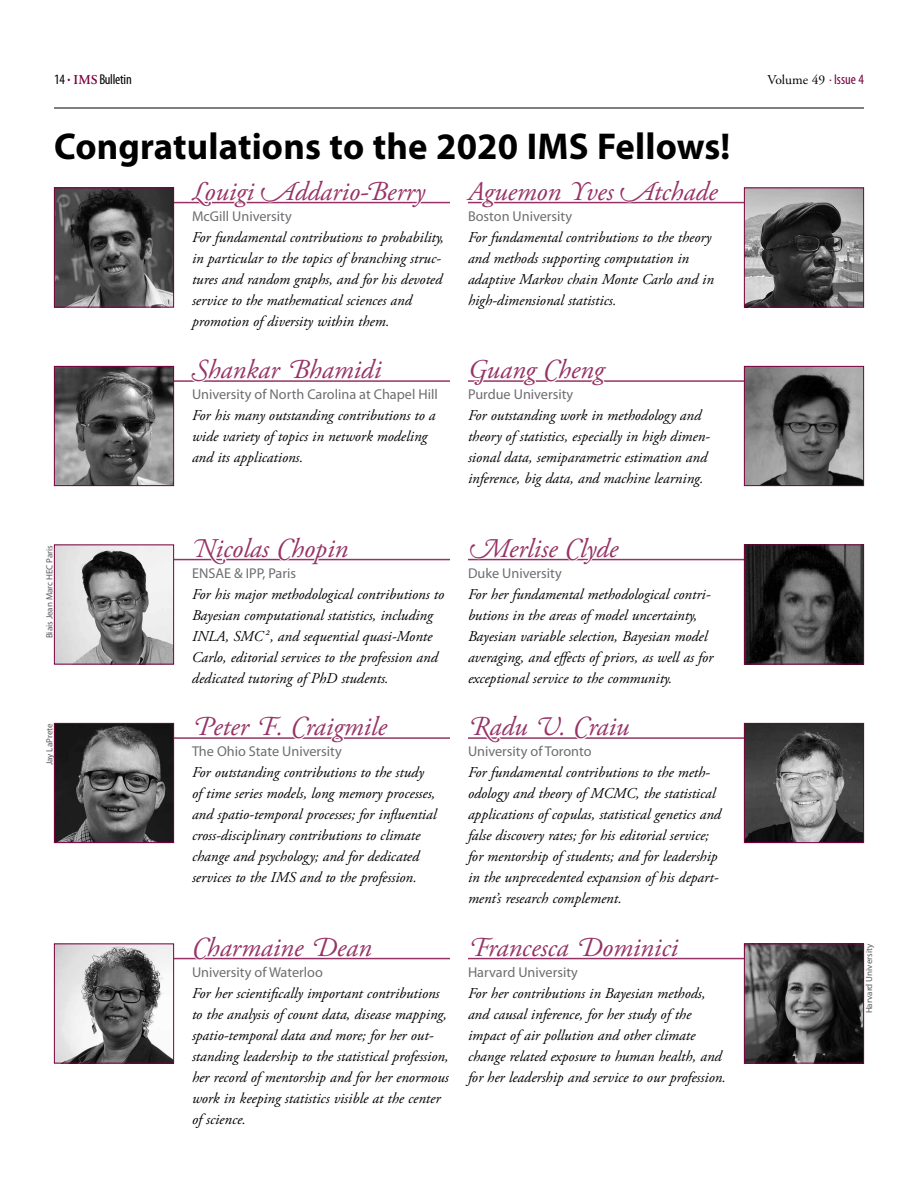
<style>
.page{position:relative;width:918px;height:1188px;background:#fff}
.page>*{position:absolute;margin:0;border:0;box-sizing:border-box;transform-origin:0 0}
.t1{font:700 37.5px "Myriad Pro";letter-spacing:.005em;color:#000}
.t2{font:italic 27px "Adobe Garamond Pro";color:#963366}
.t3{font:italic 15px/21px "Adobe Garamond Pro";color:#000}
.t4{font:14.25px "Myriad Pro";color:#6d6e71}
.t5{font:condensed 14.25px "Myriad Pro";letter-spacing:-.01em;color:#000}
.t6{font:13.5px "Adobe Garamond Pro";color:#000}
.t7{font:9px "Myriad Pro";color:#58595b}
.s1{font-family:"Adobe Garamond Pro";font-weight:600;font-stretch:normal;font-size:13.5px;color:#7c0040}
.s2{font-family:"Myriad Pro";font-stretch:condensed;font-size:14.25px;color:#7c0040}
</style>
<div class="page">
<hr style="left:54px;top:108px;width:810px;height:1px;background:#000">
<img style="left:746px;top:368px;width:116px;height:116px">
<div style="left:744px;top:366px;width:120px;height:120px;border:1px solid #7c0040"></div>
<hr style="left:468px;top:380px;width:258px;height:2px;background:#963366">
<svg style="left:469px;top:380px;width:139px;height:2px"></svg>
<svg style="left:726px;top:380px;width:18px;height:2px"></svg>
<img style="left:746px;top:546px;width:116px;height:116px">
<div style="left:744px;top:544px;width:120px;height:120px;border:1px solid #7c0040"></div>
<hr style="left:468px;top:559px;width:258px;height:1px;background:#963366">
<svg style="left:468px;top:558px;width:153px;height:3px"></svg>
<svg style="left:726px;top:559px;width:18px;height:1px"></svg>
<img style="left:746px;top:725px;width:116px;height:116px">
<div style="left:744px;top:723px;width:120px;height:120px;border:1px solid #7c0040"></div>
<hr style="left:468px;top:737px;width:258px;height:2px;background:#963366">
<svg style="left:469px;top:737px;width:61px;height:2px"></svg>
<svg style="left:536px;top:737px;width:28px;height:1px"></svg>
<svg style="left:573px;top:737px;width:58px;height:2px"></svg>
<svg style="left:726px;top:737px;width:18px;height:2px"></svg>
<img style="left:746px;top:946px;width:116px;height:116px">
<div style="left:744px;top:944px;width:120px;height:120px;border:1px solid #7c0040"></div>
<hr style="left:468px;top:958px;width:258px;height:1px;background:#963366">
<svg style="left:469px;top:957px;width:102px;height:3px"></svg>
<svg style="left:577px;top:957px;width:104px;height:3px"></svg>
<svg style="left:726px;top:958px;width:18px;height:1px"></svg>
<img style="left:56px;top:190px;width:116px;height:116px">
<div style="left:54px;top:188px;width:120px;height:120px;border:1px solid #7c0040"></div>
<hr style="left:192px;top:202px;width:258px;height:1px;background:#963366">
<svg style="left:174px;top:187px;width:254px;height:91px"></svg>
<img style="left:56px;top:368px;width:116px;height:116px">
<div style="left:54px;top:366px;width:120px;height:120px;border:1px solid #7c0040"></div>
<hr style="left:192px;top:380px;width:258px;height:2px;background:#963366">
<svg style="left:174px;top:366px;width:210px;height:18px"></svg>
<img style="left:56px;top:546px;width:116px;height:116px">
<div style="left:54px;top:544px;width:120px;height:120px;border:1px solid #7c0040"></div>
<hr style="left:192px;top:559px;width:258px;height:1px;background:#963366">
<svg style="left:174px;top:544px;width:176px;height:121px"></svg>
<img style="left:56px;top:725px;width:116px;height:116px">
<div style="left:54px;top:723px;width:120px;height:120px;border:1px solid #7c0040"></div>
<hr style="left:192px;top:737px;width:258px;height:2px;background:#963366">
<svg style="left:291px;top:737px;width:99px;height:2px"></svg>
<svg style="left:174px;top:723px;width:78px;height:16px"></svg>
<img style="left:56px;top:946px;width:116px;height:116px">
<div style="left:54px;top:944px;width:120px;height:120px;border:1px solid #7c0040"></div>
<hr style="left:192px;top:958px;width:258px;height:1px;background:#963366">
<svg style="left:312px;top:957px;width:61px;height:1px"></svg>
<svg style="left:174px;top:943px;width:132px;height:81px"></svg>
<img style="left:746px;top:190px;width:116px;height:116px">
<div style="left:744px;top:188px;width:120px;height:120px;border:1px solid #7c0040"></div>
<hr style="left:468px;top:202px;width:258px;height:1px;background:#963366">
<svg style="left:468px;top:201px;width:95px;height:3px"></svg>
<svg style="left:570px;top:187px;width:174px;height:121px"></svg>
<p class="t5" style="left:54px;top:71px;width:79px">14 <sup>.</sup> <span class="s1">IMS</span> Bulletin</p>
<p class="t6" style="left:768px;top:72px;width:98px">Volume 49 <sup>.</sup> <span class="s2">Issue 4</span></p>
<h1 class="t1" style="left:54px;top:122px;width:678px">Congratulations to the 2020 IMS Fellows!</h1>
<p class="t7" style="left:44px;top:638px;width:95px;rotate:-90deg">Biais Jean Marc HEC Paris</p>
<p class="t7" style="left:44px;top:765px;width:43px;rotate:-90deg">Jay LaPrete</p>
<h2 class="t2" style="left:192px;top:175px;width:235px">Louigi Addario-Berry</h2>
<p class="t4" style="left:192px;top:207px;width:101px">McGill University</p>
<p class="t3" style="left:192px;top:227px;width:254px">For fundamental contributions to probability, in particular to the topics of branching struc&shy;tures and random graphs, and for his devoted service to the mathematical sciences and promotion of diversity within them.</p>
<h2 class="t2" style="left:192px;top:353px;width:191px">Shankar Bhamidi</h2>
<p class="t4" style="left:192px;top:386px;width:247px">University of North Carolina at Chapel Hill</p>
<p class="t3" style="left:192px;top:405px;width:245px">For his many outstanding contributions to a wide variety of topics in network modeling and its applications.</p>
<h2 class="t2" style="left:468px;top:175px;width:251px">Aguemon Yves Atchade</h2>
<p class="t4" style="left:468px;top:207px;width:106px">Boston University</p>
<p class="t3" style="left:468px;top:227px;width:247px">For fundamental contributions to the theory and methods supporting computation in adaptive Markov chain Monte Carlo and in high-dimensional statistics.</p>
<h2 class="t2" style="left:468px;top:353px;width:138px">Guang Cheng</h2>
<p class="t4" style="left:468px;top:386px;width:107px">Purdue University</p>
<p class="t3" style="left:468px;top:405px;width:244px">For outstanding work in methodology and theory of statistics, especially in high dimen&shy;sional data, semiparametric estimation and inference, big data, and machine learning.</p>
<h2 class="t2" style="left:192px;top:532px;width:158px">Nicolas Chopin</h2>
<p class="t4" style="left:192px;top:564px;width:106px">ENSAE &amp; IPP, Paris</p>
<p class="t3" style="left:192px;top:584px;width:254px">For his major methodological contributions to Bayesian computational statistics, including INLA, SMC <sup>2</sup>, and sequential quasi-Monte Carlo, editorial services to the profession and dedicated tutoring of PhD students.</p>
<h2 class="t2" style="left:192px;top:710px;width:196px">Peter F. Craigmile</h2>
<p class="t4" style="left:192px;top:743px;width:151px">The Ohio State University</p>
<p class="t3" style="left:192px;top:762px;width:246px">For outstanding contributions to the study of time series models, long memory processes, and spatio-temporal processes; for influential cross-disciplinary contributions to climate change and psychology; and for dedicated services to the IMS and to the profession.</p>
<h2 class="t2" style="left:192px;top:931px;width:181px">Charmaine Dean</h2>
<p class="t4" style="left:192px;top:963px;width:132px">University of Waterloo</p>
<p class="t3" style="left:192px;top:983px;width:258px">For her scientifically important contributions to the analysis of count data, disease mapping, spatio-temporal data and more; for her out&shy;standing leadership to the statistical profession, her record of mentorship and for her enormous work in keeping statistics visible at the center of science.</p>
<h2 class="t2" style="left:468px;top:532px;width:152px">Merlise Clyde</h2>
<p class="t4" style="left:468px;top:564px;width:95px">Duke University</p>
<p class="t3" style="left:468px;top:584px;width:247px">For her fundamental methodological contri&shy;butions in the areas of model uncertainty, Bayesian variable selection, Bayesian model averaging, and effects of priors, as well as for exceptional service to the community.</p>
<h2 class="t2" style="left:468px;top:710px;width:163px">Radu V. Craiu</h2>
<p class="t4" style="left:468px;top:743px;width:125px">University of Toronto</p>
<p class="t3" style="left:468px;top:762px;width:255px">For fundamental contributions to the meth&shy;odology and theory of MCMC, the statistical applications of copulas, statistical genetics and false discovery rates; for his editorial service; for mentorship of students; and for leadership in the unprecedented expansion of his depart&shy;ment’s research complement.</p>
<h2 class="t2" style="left:468px;top:931px;width:211px">Francesca Dominici</h2>
<p class="t4" style="left:468px;top:963px;width:111px">Harvard University</p>
<p class="t3" style="left:468px;top:983px;width:260px">For her contributions in Bayesian methods, and causal inference, for her study of the impact of air pollution and other climate change related exposure to human health, and for her leadership and service to our profession.</p>
<p class="t7" style="left:864px;top:1013px;width:71px;rotate:-90deg">Harvard University</p>
</div>
